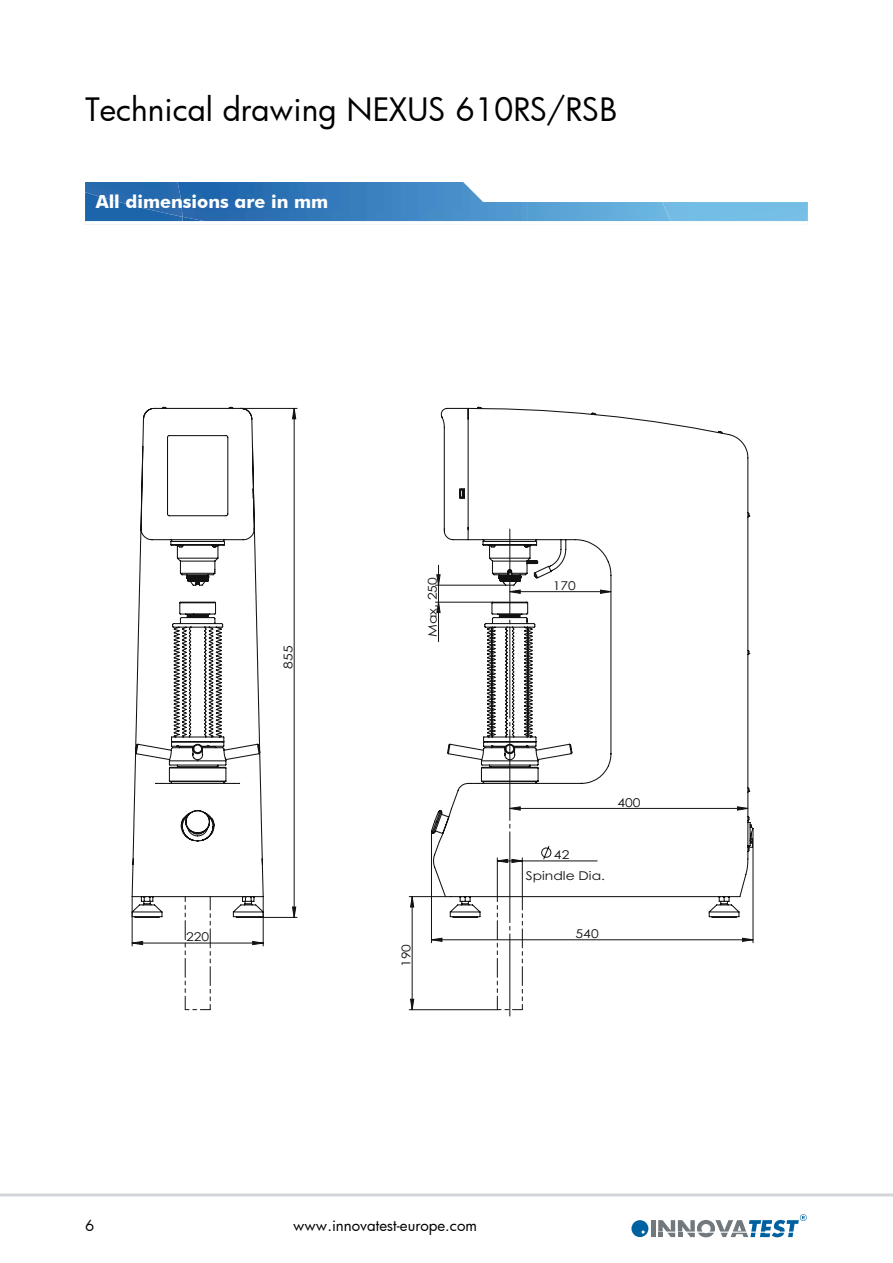
<style>
.page{position:relative;width:893px;height:1263px;background:#fff}
.page>*{position:absolute;margin:0;border:0;box-sizing:border-box;transform-origin:0 0}
.t1{font:31.5px "Futura";color:#000}
.t2{font:700 18px "Futura BT";color:#fff}
.t3{font:15px "Futura";color:#000}
.t4{font:12.15px "Century Gothic";color:#111211;scale:1.15 1}
</style>
<div class="page">
<hr style="left:0;top:1193px;width:893px;height:3px;background:#d2d6da">
<svg style="left:631px;top:1214px;width:176px;height:23px"></svg>
<svg style="left:182px;top:182px;width:480px;height:39px"></svg>
<div style="left:662px;top:202px;width:146px;height:19px;background:#74bee6"></div>
<img style="left:85px;top:217px;width:97px;height:4px">
<img style="left:85px;top:182px;width:97px;height:35px">
<hr style="left:753px;top:829px;width:1px;height:114px;background:#111211">
<hr style="left:409px;top:896px;width:36px;height:1px;background:#111211">
<hr style="left:409px;top:1009px;width:88px;height:1px;background:#111211">
<svg style="left:431px;top:918px;width:322px;height:98px"></svg>
<svg style="left:411px;top:897px;width:3px;height:113px"></svg>
<svg style="left:430px;top:407px;width:323px;height:511px"></svg>
<hr style="left:132px;top:943px;width:131px;height:1px;background:#111211">
<hr style="left:263px;top:897px;width:1px;height:49px;background:#111211">
<hr style="left:132px;top:897px;width:1px;height:49px;background:#111211">
<hr style="left:260px;top:917px;width:37px;height:1px;background:#111211">
<hr style="left:240px;top:408px;width:57px;height:1px;background:#111211">
<svg style="left:185px;top:920px;width:26px;height:90px"></svg>
<svg style="left:253px;top:941px;width:10px;height:2px"></svg>
<svg style="left:132px;top:941px;width:11px;height:2px"></svg>
<svg style="left:292px;top:408px;width:4px;height:509px"></svg>
<svg style="left:132px;top:407px;width:133px;height:511px"></svg>
<h1 class="t1" style="left:85px;top:88px;width:534px">Technical drawing NEXUS 610RS/RSB</h1>
<h2 class="t2" style="left:96px;top:190px;width:234px">All dimensions are in mm</h2>
<p class="t4" style="left:280px;top:669px;width:22px;rotate:-90deg">855</p>
<p class="t4" style="left:186px;top:928px;width:22px">220</p>
<p class="t4" style="left:424px;top:637px;width:53px;rotate:-90deg">Max. 250</p>
<p class="t4" style="left:398px;top:967px;width:22px;rotate:-90deg">190</p>
<p class="t4" style="left:553px;top:577px;width:22px">170</p>
<p class="t4" style="left:617px;top:794px;width:22px">400</p>
<p class="t4" style="left:554px;top:846px;width:15px">42</p>
<p class="t4" style="left:526px;top:867px;width:70px">Spindle Dia.</p>
<p class="t4" style="left:576px;top:925px;width:22px">540</p>
<p class="t3" style="left:85px;top:1216px;width:11px">6</p>
<p class="t3" style="left:293px;top:1216px;width:185px">www.innovatest-europe.com</p>
</div>
